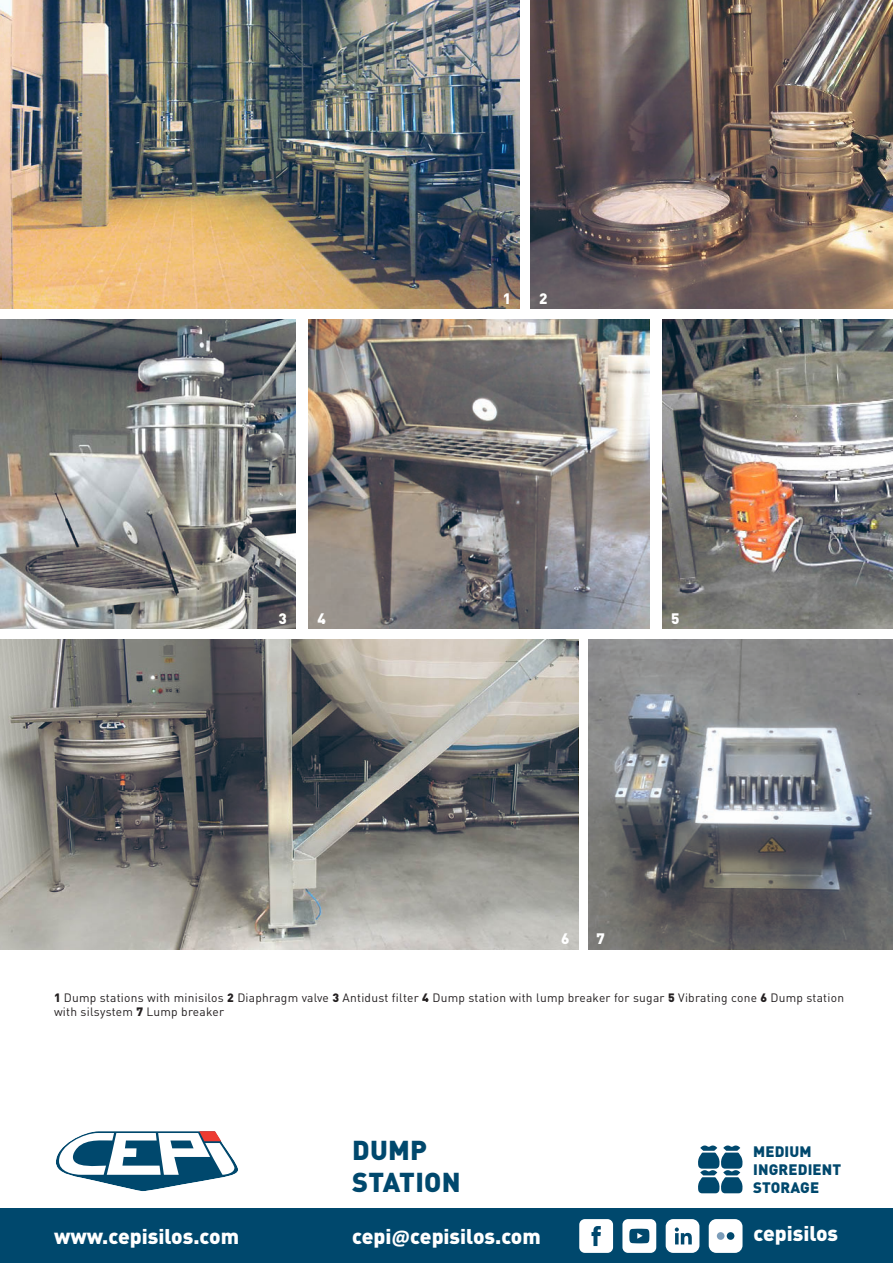
<style>
.page{position:relative;width:893px;height:1263px;background:#fff}
.page>*{position:absolute;margin:0;border:0;box-sizing:border-box;transform-origin:0 0}
.t1{font:900 27px/32.4px "DIN Pro";letter-spacing:.01em;color:#00486d}
.t2{font:900 21px "DIN Pro";color:#fff}
.t3{font:900 15px/18px "DIN Pro";letter-spacing:.01em;color:#00486d}
.t4{font:900 15px "DIN Pro";color:#fff}
.t5{font:12px/14.4px "DIN Pro";letter-spacing:.02em;color:#231f20}
.s1{font-weight:900}
.s2{font-family:"Calibri";font-weight:700}
</style>
<div class="page">
<div style="left:0;top:1209px;width:893px;height:54px;background:#00486d"></div>
<svg style="left:56px;top:1131px;width:182px;height:60px"></svg>
<svg style="left:698px;top:1145px;width:45px;height:48px"></svg>
<svg style="left:579px;top:1219px;width:34px;height:34px"></svg>
<svg style="left:622px;top:1219px;width:34px;height:34px"></svg>
<svg style="left:709px;top:1219px;width:33px;height:34px"></svg>
<div style="left:717px;top:1232px;width:7px;height:8px;background:#7c9db9;border-radius:50%"></div>
<svg style="left:666px;top:1219px;width:33px;height:34px"></svg>
<svg style="left:0;top:639px;width:578px;height:310px;background:#8a8985"></svg>
<svg style="left:589px;top:639px;width:304px;height:310px;background:#7a7d80"></svg>
<img style="left:0;top:0;width:520px;height:308px">
<img style="left:531px;top:0;width:362px;height:308px">
<svg style="left:2px;top:319px;width:294px;height:309px;background:#858787"></svg>
<img style="left:309px;top:319px;width:340px;height:309px">
<img style="left:662px;top:319px;width:231px;height:309px">
<p class="t4" style="left:278px;top:608px;width:10px">3</p>
<p class="t4" style="left:318px;top:608px;width:10px">4</p>
<p class="t4" style="left:503px;top:289px;width:10px">1</p>
<p class="t4" style="left:539px;top:289px;width:10px">2</p>
<p class="t4" style="left:671px;top:608px;width:10px">5</p>
<p class="t4" style="left:561px;top:929px;width:10px">6</p>
<p class="t4" style="left:596px;top:929px;width:10px">7</p>
<p class="t5" style="left:54px;top:990px;width:792px"><span class="s1">1</span> Dump stations with minisilos <span class="s1">2</span> Diaphragm valve <span class="s1">3</span> Antidust filter <span class="s1">4</span> Dump station with lump breaker for sugar <span class="s1">5</span> Vibrating cone <span class="s1">6</span> Dump station with silsystem <span class="s1">7</span> Lump breaker</p>
<h1 class="t1" style="left:352px;top:1133px;width:110px">DUMP<br>STATION</h1>
<p class="t3" style="left:753px;top:1142px;width:90px">MEDIUM<br>INGREDIENT<br>STORAGE</p>
<h2 class="t2" style="left:753px;top:1219px;width:86px">cepisilos</h2>
<h2 class="t2" style="left:54px;top:1222px;width:187px">www.cepisilos.com</h2>
<h2 class="t2" style="left:352px;top:1222px;width:190px">cepi<span class="s2">@</span>cepisilos.com</h2>
</div>
